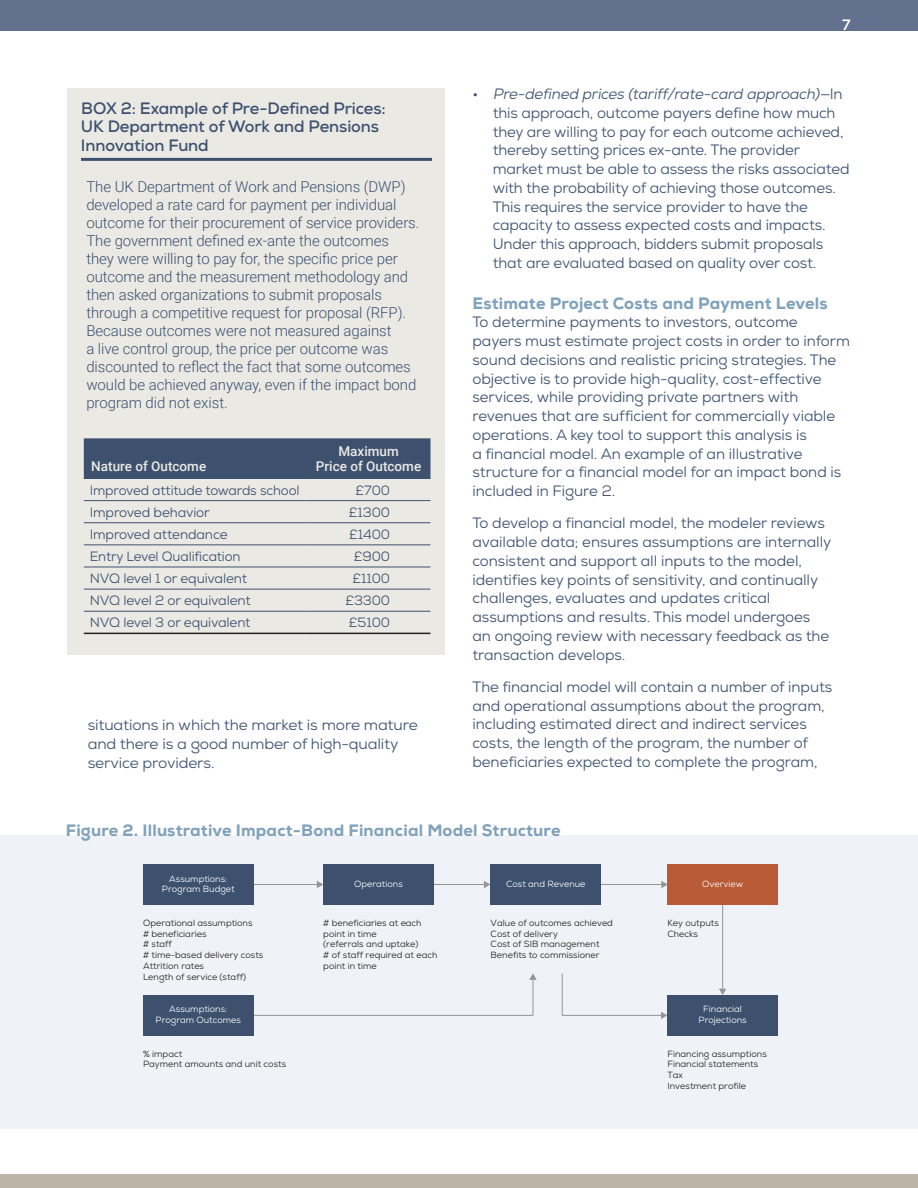
<style>
.page{position:relative;width:918px;height:1188px;background:#fff}
.page>*{position:absolute;margin:0;border:0;box-sizing:border-box;transform-origin:0 0}
.t1{font:800 16.5px "Nexa";letter-spacing:.01em;color:#81a2bb}
.t2{font:700 16.5px/18.8px "Nexa";letter-spacing:-.005em;color:#3d516f}
.t3{font:15px/18.8px "Nexa";letter-spacing:-.005em;color:#3d516f}
.t4{font:300 15px/18px "Roboto";letter-spacing:-.005em;color:#3d516f}
.t5{font:700 15px "Nexa";color:#fff}
.t6{font:13.5px "Nexa";letter-spacing:-.01em;color:#3d516f}
.t7{font:500 13.5px/15px "Roboto";color:#ebe9e4;text-align:center}
.t8{font:9px/10.8px "Nexa";color:#231f20}
.t9{font:9px/10.8px "Nexa";color:#fff;text-align:center}
.s1{font-style:italic}
</style>
<div class="page">
<div style="left:0;top:1174px;width:918px;height:14px;background:#bbb4a7"></div>
<div style="left:0;top:0;width:918px;height:31px;background:#61718e"></div>
<div style="left:68px;top:88px;width:378px;height:566px;background:#ebe9e4"></div>
<hr style="left:81px;top:158px;width:351px;height:3px;background:#3d516f">
<div style="left:84px;top:438px;width:346px;height:40px;background:#3d516f"></div>
<hr style="left:84px;top:500px;width:223px;height:1px;background:#3d516f">
<hr style="left:307px;top:500px;width:123px;height:1px;background:#3d516f">
<hr style="left:84px;top:522px;width:223px;height:1px;background:#3d516f">
<hr style="left:307px;top:522px;width:123px;height:1px;background:#3d516f">
<hr style="left:84px;top:544px;width:223px;height:1px;background:#3d516f">
<hr style="left:307px;top:544px;width:123px;height:1px;background:#3d516f">
<hr style="left:84px;top:567px;width:223px;height:1px;background:#3d516f">
<hr style="left:307px;top:567px;width:123px;height:1px;background:#3d516f">
<hr style="left:84px;top:589px;width:223px;height:1px;background:#3d516f">
<hr style="left:307px;top:589px;width:123px;height:1px;background:#3d516f">
<hr style="left:84px;top:611px;width:223px;height:1px;background:#3d516f">
<hr style="left:307px;top:611px;width:123px;height:1px;background:#3d516f">
<hr style="left:307px;top:478px;width:123px;height:1px;background:#3d516f">
<hr style="left:84px;top:478px;width:223px;height:1px;background:#3d516f">
<hr style="left:84px;top:633px;width:223px;height:1px;background:#231f20">
<hr style="left:307px;top:633px;width:123px;height:1px;background:#231f20">
<div style="left:0;top:836px;width:918px;height:293px;background:#eff3f7"></div>
<hr style="left:254px;top:884px;width:64px;height:1px;background:#939598">
<svg style="left:317px;top:881px;width:6px;height:7px"></svg>
<hr style="left:421px;top:884px;width:64px;height:1px;background:#939598">
<svg style="left:484px;top:881px;width:6px;height:7px"></svg>
<hr style="left:598px;top:884px;width:64px;height:1px;background:#939598">
<svg style="left:661px;top:881px;width:6px;height:7px"></svg>
<hr style="left:722px;top:905px;width:1px;height:85px;background:#939598">
<svg style="left:719px;top:989px;width:7px;height:6px"></svg>
<svg style="left:254px;top:973px;width:283px;height:43px"></svg>
<svg style="left:561px;top:973px;width:106px;height:46px"></svg>
<div style="left:143px;top:864px;width:111px;height:41px;background:#3d516f"></div>
<div style="left:143px;top:995px;width:111px;height:41px;background:#3d516f"></div>
<div style="left:323px;top:864px;width:111px;height:41px;background:#3d516f"></div>
<div style="left:491px;top:864px;width:110px;height:41px;background:#3d516f"></div>
<div style="left:667px;top:864px;width:111px;height:41px;background:#b75a35"></div>
<div style="left:667px;top:995px;width:111px;height:41px;background:#3d516f"></div>
<p class="t2" style="left:81px;top:99px;width:306px">BOX 2: Example of Pre-Defined Prices:<br>UK Department of Work and Pensions<br>Innovation Fund</p>
<p class="t4" style="left:86px;top:177px;width:335px">The UK Department of Work and Pensions (DWP) developed a rate card for payment per individual outcome for their procurement of service providers.<br>The government defined ex-ante the outcomes they were willing to pay for, the specific price per outcome and the measurement methodology and then asked organizations to submit proposals through a competitive request for proposal (RFP).<br>Because outcomes were not measured against<br>a live control group, the price per outcome was discounted to reflect the fact that some outcomes would be achieved anyway, even if the impact bond program did not exist.</p>
<p class="t7" style="left:91px;top:458px;width:116px">Nature of Outcome</p>
<p class="t7" style="left:316px;top:443px;width:107px">Maximum<br>Price of Outcome</p>
<p class="t6" style="left:90px;top:481px;width:211px">Improved attitude towards school</p>
<p class="t6" style="left:356px;top:481px;width:36px">£700</p>
<p class="t6" style="left:90px;top:504px;width:122px">Improved behavior</p>
<p class="t6" style="left:349px;top:504px;width:43px">£1300</p>
<p class="t6" style="left:90px;top:526px;width:139px">Improved attendance</p>
<p class="t6" style="left:349px;top:526px;width:42px">£1400</p>
<p class="t6" style="left:90px;top:548px;width:152px">Entry Level Qualification</p>
<p class="t6" style="left:354px;top:548px;width:38px">£900</p>
<p class="t6" style="left:90px;top:570px;width:159px">NVQ level 1 or equivalent</p>
<p class="t6" style="left:352px;top:570px;width:39px">£1100</p>
<p class="t6" style="left:90px;top:592px;width:162px">NVQ level 2 or equivalent</p>
<p class="t6" style="left:345px;top:592px;width:46px">£3300</p>
<p class="t6" style="left:90px;top:614px;width:162px">NVQ level 3 or equivalent</p>
<p class="t6" style="left:349px;top:614px;width:43px">£5100</p>
<p class="t3" style="left:88px;top:716px;width:332px">situations in which the market is more mature and there is a good number of high-quality service providers.</p>
<p class="t5" style="left:842px;top:15px;width:10px">7</p>
<p class="t3" style="left:493px;top:84px;width:359px;text-indent:-20px">• <span class="s1">Pre-defined prices (tariff/rate-card approach)—</span>I n this approach, outcome payers define how much they are willing to pay for each outcome achieved, thereby setting prices ex-ante. The provider market must be able to assess the risks associated with the probability of achieving those outcomes.<br>This requires the service provider to have the capacity to assess expected costs and impacts.<br>Under this approach, bidders submit proposals that are evaluated based on quality over cost.</p>
<p class="t1" style="left:472px;top:292px;width:357px">Estimate Project Costs and Payment Levels</p>
<p class="t3" style="left:472px;top:313px;width:379px">To determine payments to investors, outcome payers must estimate project costs in order to inform sound decisions and realistic pricing strategies. The objective is to provide high-quality, cost-effective services, while providing private partners with revenues that are sufficient for commercially viable operations. A key tool to support this analysis is<br>a financial model. An example of an illustrative structure for a financial model for an impact bond is included in Figure 2.</p>
<p class="t3" style="left:472px;top:514px;width:360px">To develop a financial model, the modeler reviews available data; ensures assumptions are internally consistent and support all inputs to the model, identifies key points of sensitivity, and continually challenges, evaluates and updates critical assumptions and results. This model undergoes an ongoing review with necessary feedback as the transaction develops.</p>
<p class="t3" style="left:472px;top:677px;width:361px">The financial model will contain a number of inputs and operational assumptions about the program, including estimated direct and indirect services costs, the length of the program, the number of beneficiaries expected to complete the program,</p>
<p class="t1" style="left:66px;top:819px;width:496px">Figure 2. Illustrative Impact-Bond Financial Model Structure</p>
<p class="t9" style="left:162px;top:873px;width:74px">Assumptions:<br>Program Budget</p>
<p class="t9" style="left:354px;top:878px;width:50px">Operations</p>
<p class="t9" style="left:506px;top:878px;width:81px">Cost and Revenue</p>
<p class="t9" style="left:702px;top:878px;width:43px">Overview</p>
<p class="t8" style="left:143px;top:917px;width:122px">Operational assumptions<br># beneficiaries<br># staff<br># time-based delivery costs<br>Attrition rates<br>Length of service (staff)</p>
<p class="t8" style="left:323px;top:917px;width:116px"># beneficiaries at each point in time<br>(referrals and uptake)<br># of staff required at each point in time</p>
<p class="t8" style="left:491px;top:917px;width:124px">Value of outcomes achieved<br>Cost of delivery<br>Cost of SIB management<br>Benefits to commissioner</p>
<p class="t8" style="left:667px;top:917px;width:53px">Key outputs<br>Checks</p>
<p class="t9" style="left:156px;top:1004px;width:87px">Assumptions:<br>Program Outcomes</p>
<p class="t8" style="left:143px;top:1048px;width:145px">% impact<br>Payment amounts and unit costs</p>
<p class="t9" style="left:699px;top:1004px;width:50px">Financial<br>Projections</p>
<p class="t8" style="left:667px;top:1048px;width:101px">Financing assumptions<br>Financial statements<br>Tax<br>Investment profile</p>
</div>
